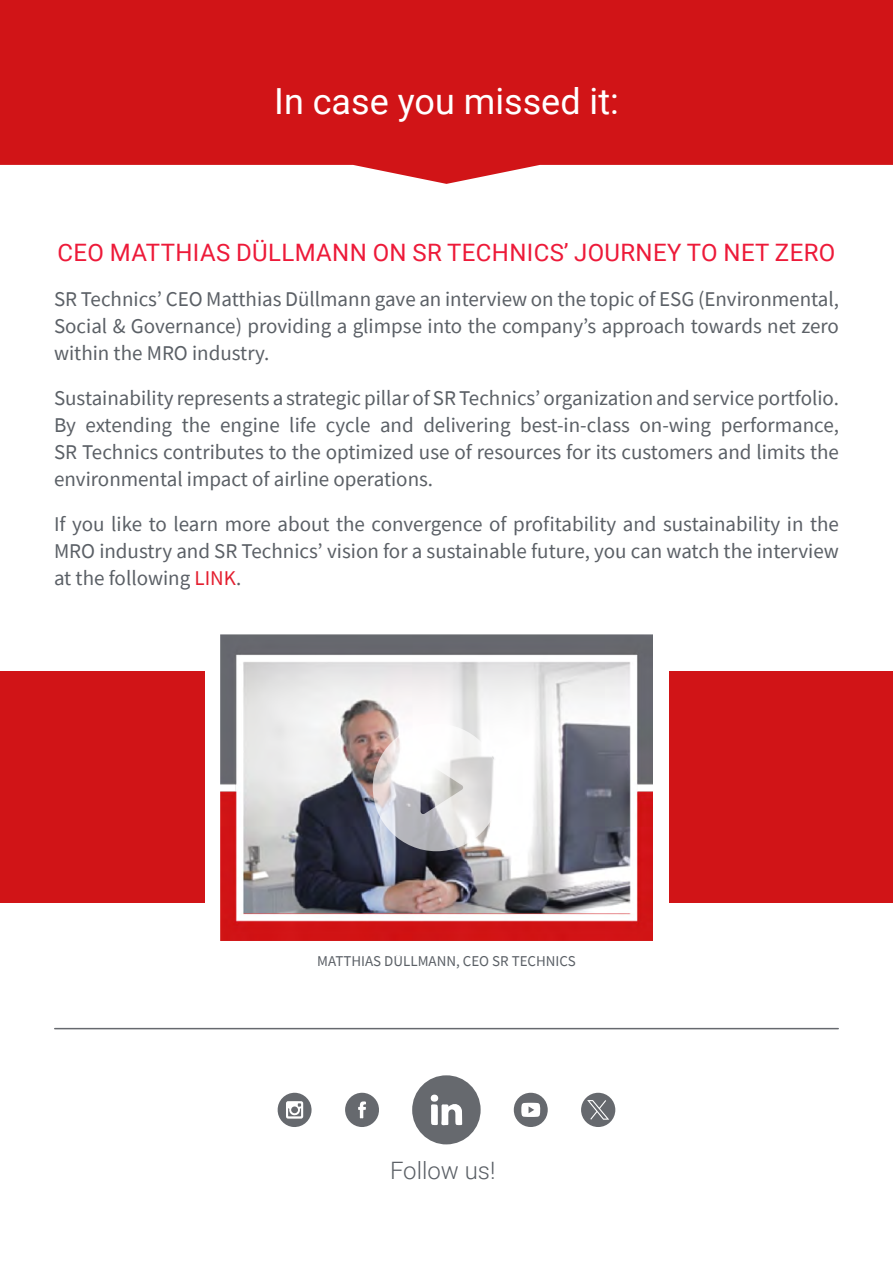
<style>
.page{position:relative;width:893px;height:1263px;background:#fff}
.page>*{position:absolute;margin:0;border:0;box-sizing:border-box;transform-origin:0 0}
.t1{font:36px "Roboto";color:#fff}
.t2{font:24px "Roboto";letter-spacing:.015em;color:#ed1a39}
.t3{font:300 24px "Roboto";color:#5b6066}
.t4{font:21px/27px "Source Sans Pro";color:#5b6066;text-align:justify}
.t5{font:15px "Source Sans Pro";color:#5b6066}
.s1{color:#e41e2f}
</style>
<div class="page">
<div style="left:0;top:672px;width:893px;height:231px;background:#d11417"></div>
<svg style="left:0;top:66px;width:893px;height:118px;background:#d73638"></svg>
<div style="left:0;top:0;width:893px;height:66px;background:#d11417"></div>
<svg style="left:345px;top:1092px;width:34px;height:35px"></svg>
<svg style="left:412px;top:1075px;width:69px;height:70px"></svg>
<svg style="left:514px;top:1093px;width:34px;height:34px"></svg>
<svg style="left:277px;top:1092px;width:35px;height:35px"></svg>
<svg style="left:581px;top:1093px;width:34px;height:34px"></svg>
<hr style="left:55px;top:1028px;width:783px;height:1px;background:#66696e">
<div style="left:205px;top:620px;width:463px;height:335px;background:#fff"></div>
<img style="left:221px;top:634px;width:431px;height:306px">
<svg style="left:373px;top:724px;width:127px;height:127px"></svg>
<h1 class="t1" style="left:274px;top:76px;width:346px">In case you missed it:</h1>
<p class="t2" style="left:58px;top:236px;width:779px">CEO MATTHIAS DÜLLMANN ON SR TECHNICS’ JOURNEY TO NET ZERO</p>
<p class="t4" style="left:54px;top:286px;width:786px">SR Technics’ CEO Matthias Düllmann gave an interview on the topic of ESG (Environmental, Social &amp; Governance) providing a glimpse into the company’s approach towards net zero within the MRO industry.</p>
<p class="t4" style="left:54px;top:385px;width:786px">Sustainability represents a strategic pillar of SR Technics’ organization and service portfolio.<br>By extending the engine life cycle and delivering best-in-class on-wing performance, SR Technics contributes to the optimized use of resources for its customers and limits the environmental impact of airline operations.</p>
<p class="t4" style="left:54px;top:511px;width:786px">If you like to learn more about the convergence of profitability and sustainability in the MRO industry and SR Technics’ vision for a sustainable future, you can watch the interview at the following <span class="s1">LINK</span>.</p>
<p class="t5" style="left:317px;top:951px;width:260px">MATTHIAS DÜLLMANN, CEO SR TECHNICS</p>
<p class="t3" style="left:390px;top:1154px;width:107px">Follow us!</p>
</div>
